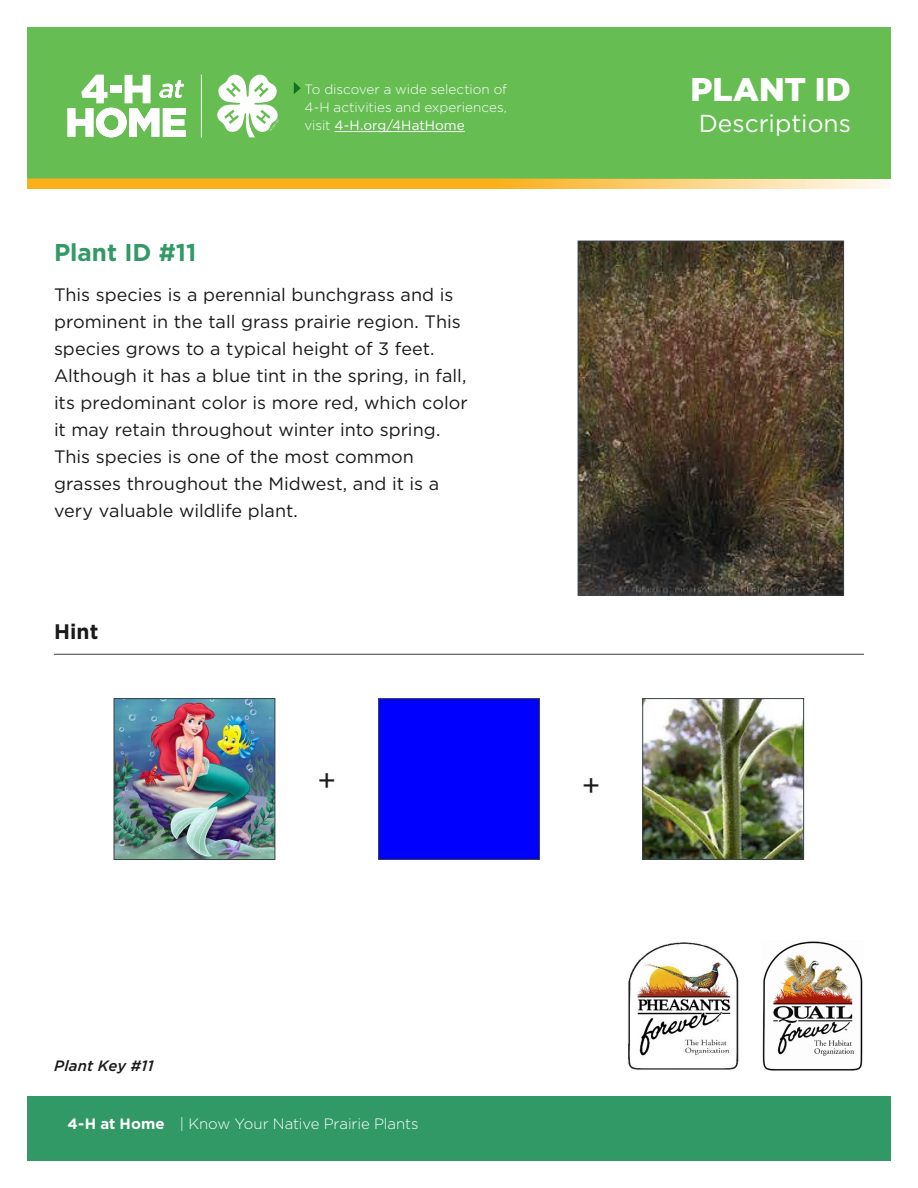
<style>
.page{position:relative;width:918px;height:1188px;background:#fff}
.page>*{position:absolute;margin:0;border:0;box-sizing:border-box;transform-origin:0 0}
.t1{font:900 32.7px "Gotham";color:#fff}
.t2{font:30px "Gotham";color:#1a1a1a}
.t3{font:24.6px "Gotham";color:#fff}
.t4{font:700 24.3px "Gotham";color:#396}
.t5{font:700 21px "Gotham";color:#1a1a1a}
.t6{font:18px/27px "Gotham";color:#1a1a1a}
.t7{font:300 15px "Gotham";letter-spacing:-.005em;color:#fff}
.t8{font:italic 500 15px "Gotham";letter-spacing:.005em;color:#1a1a1a}
.t9{font:300 13.5px/18px "Gotham";color:#fff;text-align:justify}
.s1{font-weight:400}
.s2{font-weight:700}
</style>
<div class="page">
<div style="left:0;top:1096px;width:918px;height:68px;background:#319966"></div>
<div style="left:0;top:25px;width:904px;height:153px;background:#66bd52"></div>
<svg style="left:28px;top:178px;width:862px;height:11px;fill:#fbb01f"></svg>
<hr style="left:334px;top:131px;width:131px;height:1px;background:#fff">
<svg style="left:294px;top:82px;width:7px;height:12px"></svg>
<hr style="left:201px;top:75px;width:1px;height:62px;background:#fff">
<svg style="left:217px;top:74px;width:62px;height:63px"></svg>
<svg style="left:68px;top:75px;width:118px;height:62px"></svg>
<div style="left:0;top:0;width:918px;height:1188px;border:27px solid #fff"></div>
<img style="left:628px;top:942px;width:111px;height:128px">
<img style="left:762px;top:941px;width:101px;height:130px">
<hr style="left:54px;top:654px;width:810px;height:1px;background:#37424a">
<img style="left:580px;top:243px;width:262px;height:350px">
<div style="left:578px;top:241px;width:266px;height:354px;border:1px solid #37424a"></div>
<img style="left:116px;top:700px;width:157px;height:158px">
<div style="left:114px;top:698px;width:161px;height:162px;border:1px solid #37424a"></div>
<div style="left:378px;top:698px;width:162px;height:162px;background:#00f;border:1px solid #37424a"></div>
<img style="left:644px;top:700px;width:158px;height:158px">
<div style="left:642px;top:698px;width:162px;height:162px;border:1px solid #37424a"></div>
<p class="t9" style="left:304px;top:80px;width:204px">To discover a wide selection of 4-H activities and experiences, visit <span class="s1">4-H.org/4HatHome</span></p>
<h1 class="t1" style="left:691px;top:67px;width:162px">PLANT ID</h1>
<h3 class="t3" style="left:699px;top:107px;width:154px">Descriptions</h3>
<h3 class="t4" style="left:54px;top:236px;width:144px">Plant ID #11</h3>
<p class="t6" style="left:54px;top:281px;width:415px">This species is a perennial bunchgrass and is prominent in the tall grass prairie region. This species grows to a typical height of 3 feet.<br>Although it has a blue tint in the spring, in fall, its predominant color is more red, which color it may retain throughout winter into spring.<br>This species is one of the most common grasses throughout the Midwest, and it is a very valuable wildlife plant.</p>
<p class="t5" style="left:54px;top:617px;width:46px">Hint</p>
<p class="t8" style="left:54px;top:1056px;width:101px">Plant Key #11</p>
<h2 class="t2" style="left:317px;top:761px;width:20px">+</h2>
<h2 class="t2" style="left:582px;top:766px;width:20px">+</h2>
<p class="t7" style="left:68px;top:1115px;width:353px"><span class="s2">4-H at Home</span> | Know Your Native Prairie Plants</p>
</div>
